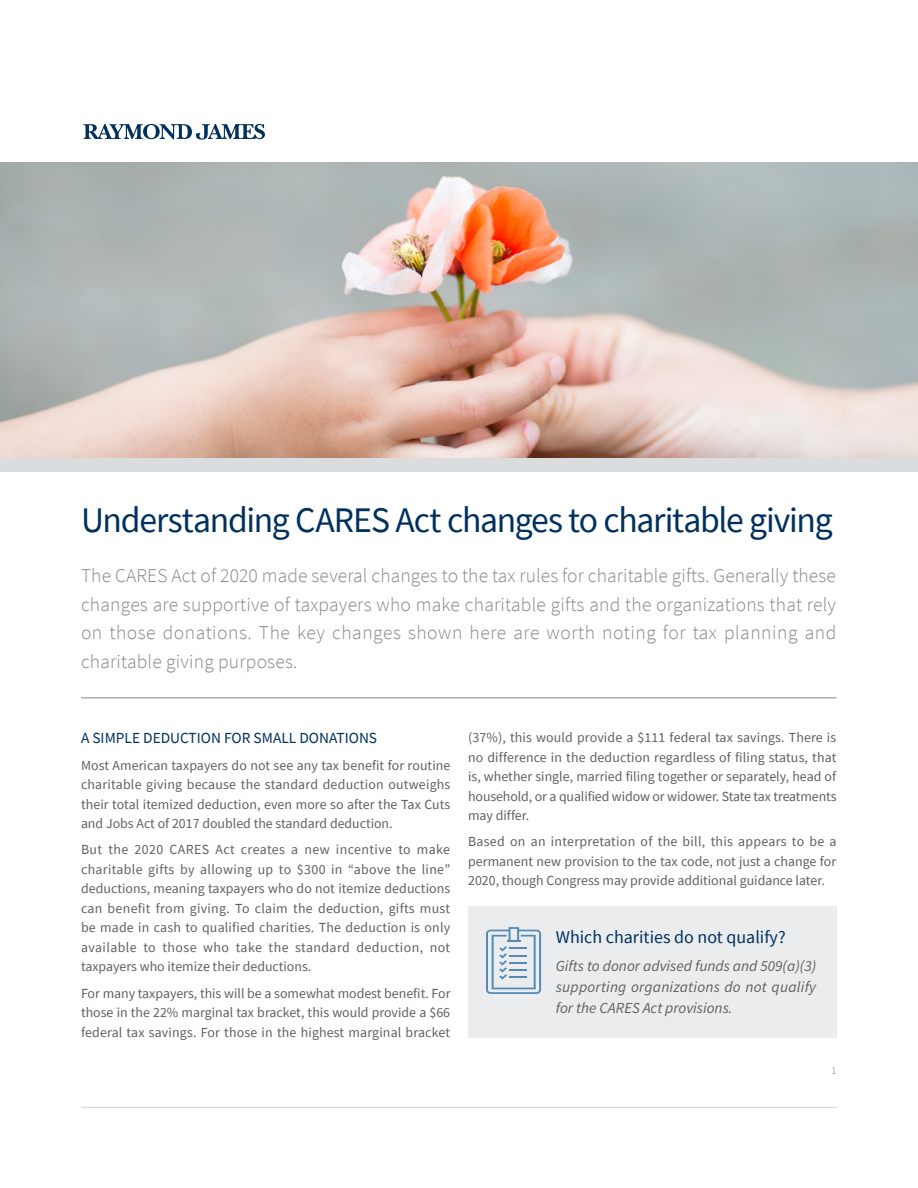
<style>
.page{position:relative;width:918px;height:1188px;background:#fff}
.page>*{position:absolute;margin:0;border:0;box-sizing:border-box;transform-origin:0 0}
.t1{font:36px "Source Sans Pro";letter-spacing:-.035em;color:#00305e}
.t2{font:300 19.5px/28.5px "Source Sans Pro";letter-spacing:.01em;color:#858689;text-align:justify}
.t3{font:18px "Source Sans Pro";color:#00305e}
.t4{font:italic 15.3px/21px "Source Sans Pro";letter-spacing:.005em;color:#5f6062;text-align:justify}
.t5{font:15.3px "Source Sans Pro";color:#00305e}
.t6{font:13.8px/19.5px "Source Sans Pro";color:#5f6062;text-align:justify}
.t7{font:300 10.5px "Source Sans Pro";color:#858689}
</style>
<div class="page">
<img style="left:0;top:163px;width:918px;height:295px">
<hr style="left:81px;top:1107px;width:756px;height:1px;background:#d3d4d6">
<svg style="left:83px;top:124px;width:182px;height:16px"></svg>
<div style="left:0;top:458px;width:918px;height:13px;background:#dbdcdd"></div>
<div style="left:468px;top:906px;width:369px;height:132px;background:#ebeced"></div>
<hr style="left:81px;top:697px;width:755px;height:1px;background:#858689">
<svg style="left:486px;top:927px;width:55px;height:67px"></svg>
<h1 class="t1" style="left:81px;top:497px;width:753px">Understanding CARES Act changes to charitable giving</h1>
<p class="t2" style="left:81px;top:562px;width:757px">The CARES Act of 2020 made several changes to the tax rules for charitable gifts. Generally these changes are supportive of taxpayers who make charitable gifts and the organizations that rely on those donations. The key changes shown here are worth noting for tax planning and charitable giving purposes.</p>
<p class="t5" style="left:81px;top:729px;width:298px">A SIMPLE DEDUCTION FOR SMALL DONATIONS</p>
<p class="t6" style="left:81px;top:755px;width:371px">Most American taxpayers do not see any tax benefit for routine charitable giving because the standard deduction outweighs their total itemized deduction, even more so after the Tax Cuts and Jobs Act of 2017 doubled the standard deduction.</p>
<p class="t6" style="left:81px;top:840px;width:371px">But the 2020 CARES Act creates a new incentive to make charitable gifts by allowing up to $300 in “above the line” deductions, meaning taxpayers who do not itemize deductions can benefit from giving. To claim the deduction, gifts must be made in cash to qualified charities. The deduction is only available to those who take the standard deduction, not taxpayers who itemize their deductions.</p>
<p class="t6" style="left:81px;top:983px;width:371px">For many taxpayers, this will be a somewhat modest benefit. For those in the 22% marginal tax bracket, this would provide a $66 federal tax savings. For those in the highest marginal bracket</p>
<p class="t6" style="left:468px;top:728px;width:370px">(37%), this would provide a $111 federal tax savings. There is no difference in the deduction regardless of filing status, that is, whether single, married filing together or separately, head of household, or a qualified widow or widower. State tax treatments may differ.</p>
<p class="t6" style="left:468px;top:832px;width:370px">Based on an interpretation of the bill, this appears to be a permanent new provision to the tax code, not just a change for 2020, though Congress may provide additional guidance later.</p>
<h3 class="t3" style="left:556px;top:926px;width:231px">Which charities do not qualify?</h3>
<p class="t4" style="left:556px;top:955px;width:262px">Gifts to donor advised funds and 509(a)(3) supporting organizations do not qualify for the CARES Act provisions.</p>
<p class="t7" style="left:831px;top:1064px;width:7px">1</p>
</div>
